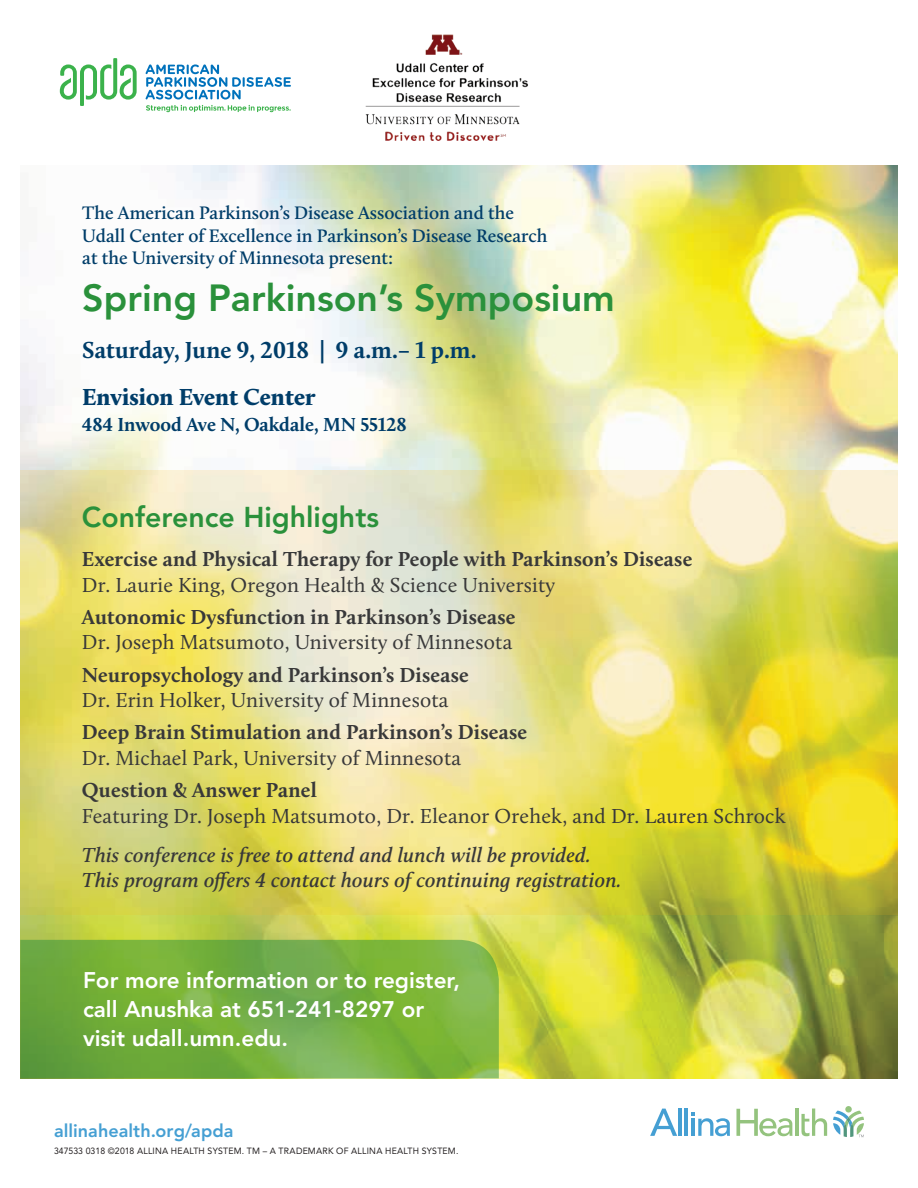
<style>
.page{position:relative;width:918px;height:1188px;background:#fff}
.page>*{position:absolute;margin:0;border:0;box-sizing:border-box;transform-origin:0 0}
.t1{font:800 37.5px "Avenir LT Std";color:#2a913b}
.t2{font:800 28.5px "Avenir LT Std";color:#2a913b}
.t3{font:700 24px "Calluna";color:#003d69}
.t4{font:900 24px "Calluna";color:#003d69}
.t5{font:800 22.5px/29.2px "Avenir LT Std";color:#fff}
.t6{font:21px "Calluna";letter-spacing:.01em;color:#383839}
.t7{font:700 21px "Calluna";letter-spacing:.01em;color:#383839}
.t8{font:italic 600 21px/25.5px "Calluna";letter-spacing:.01em;color:#383839}
.t9{font:700 19.5px "Calluna";color:#003d69}
.t10{font:600 18.75px/22.5px "Calluna";color:#003d69}
.t11{font:800 18px "Avenir LT Std";color:#459fd3}
.t12{font:9px "Avenir LT Std";letter-spacing:.025em;color:#231f20}
</style>
<div class="page">
<svg style="left:833px;top:1111px;width:31px;height:26px"></svg>
<div style="left:845px;top:1106px;width:7px;height:7px;background:#94c37e;border-radius:50%"></div>
<hr style="left:678px;top:1109px;width:3px;height:27px;background:#459fd3">
<hr style="left:685px;top:1109px;width:3px;height:27px;background:#459fd3">
<hr style="left:795px;top:1109px;width:3px;height:27px;background:#94c37e">
<svg style="left:801px;top:1109px;width:26px;height:27px"></svg>
<svg style="left:692px;top:1112px;width:38px;height:24px"></svg>
<svg style="left:650px;top:1109px;width:27px;height:27px"></svg>
<svg style="left:736px;top:1109px;width:57px;height:27px"></svg>
<svg style="left:146px;top:64px;width:145px;height:48px"></svg>
<svg style="left:60px;top:58px;width:77px;height:48px"></svg>
<img style="left:20px;top:166px;width:878px;height:912px">
<img style="left:365px;top:34px;width:163px;height:107px">
<svg style="left:20px;top:470px;width:878px;height:445px;background:#e4dd7d"></svg>
<svg style="left:20px;top:940px;width:479px;height:138px;background:#75af40"></svg>
<p class="t10" style="left:82px;top:201px;width:467px">The American Parkinson’s Disease Association and the<br>Udall Center of Excellence in Parkinson’s Disease Research at the University of Minnesota present:</p>
<h1 class="t1" style="left:82px;top:276px;width:534px">Spring Parkinson’s Symposium</h1>
<p class="t3" style="left:82px;top:335px;width:396px">Saturday, June 9, 2018 | 9 a.m.– 1 p.m.</p>
<p class="t4" style="left:82px;top:382px;width:235px">Envision Event Center</p>
<p class="t9" style="left:82px;top:412px;width:326px">484 Inwood Ave N, Oakdale, MN 55128</p>
<h2 class="t2" style="left:82px;top:500px;width:299px">Conference Highlights</h2>
<p class="t7" style="left:82px;top:546px;width:612px">Exercise and Physical Therapy for People with Parkinson’s Disease</p>
<p class="t6" style="left:82px;top:572px;width:475px">Dr. Laurie King, Oregon Health &amp; Science University</p>
<p class="t7" style="left:82px;top:604px;width:435px">Autonomic Dysfunction in Parkinson’s Disease</p>
<p class="t6" style="left:82px;top:630px;width:432px">Dr. Joseph Matsumoto, University of Minnesota</p>
<p class="t7" style="left:82px;top:662px;width:389px">Neuropsychology and Parkinson’s Disease</p>
<p class="t6" style="left:82px;top:687px;width:368px">Dr. Erin Holker, University of Minnesota</p>
<p class="t7" style="left:82px;top:719px;width:447px">Deep Brain Stimulation and Parkinson’s Disease</p>
<p class="t6" style="left:82px;top:745px;width:381px">Dr. Michael Park, University of Minnesota</p>
<p class="t7" style="left:82px;top:777px;width:237px">Question &amp; Answer Panel</p>
<p class="t6" style="left:82px;top:803px;width:705px">Featuring Dr. Joseph Matsumoto, Dr. Eleanor Orehek, and Dr. Lauren Schrock</p>
<p class="t8" style="left:82px;top:842px;width:541px">This conference is free to attend and lunch will be provided.<br>This program offers 4 contact hours of continuing registration.</p>
<p class="t5" style="left:83px;top:965px;width:378px">For more information or to register, call Anushka at 651-241-8297 or visit udall.umn.edu.</p>
<p class="t11" style="left:54px;top:1120px;width:181px">allinahealth.org/apda</p>
<p class="t12" style="left:54px;top:1146px;width:406px">347533 0318 ©2018 ALLINA HEALTH SYSTEM. TM – A TRADEMARK OF ALLINA HEALTH SYSTEM.</p>
</div>
